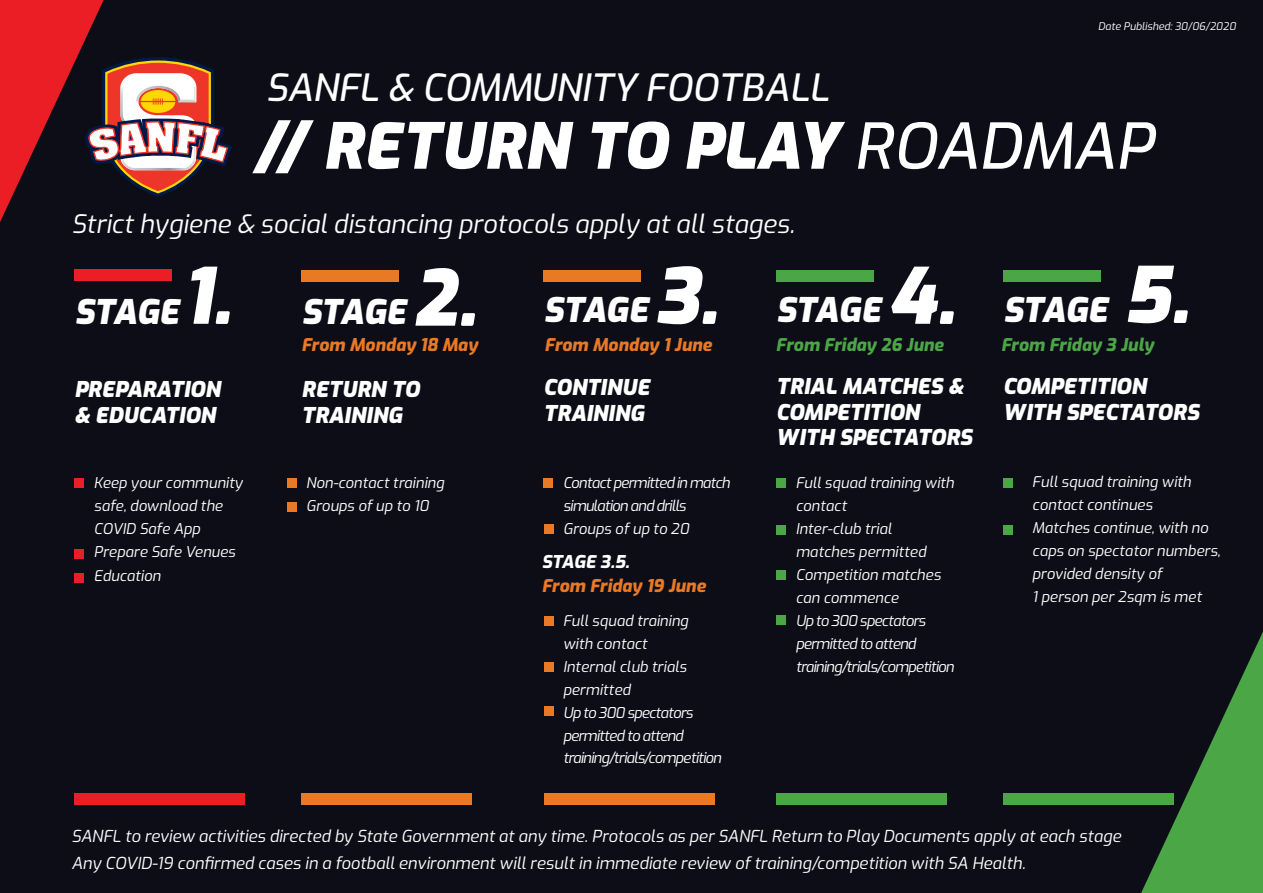
<style>
.page{position:relative;width:1263px;height:893px;background:#0d0d18}
.page>*{position:absolute;margin:0;border:0;box-sizing:border-box;transform-origin:0 0}
.t1{font:italic 900 76.95px "Exo";color:#fff}
.t2{font:italic 900 63px "Exo";color:#fff}
.t3{font:italic 500 37.5px "Exo";color:#fff}
.t4{font:italic 900 33.75px "Exo";letter-spacing:-.005em;color:#fff}
.t5{font:italic 25.5px "Exo";color:#fff}
.t6{font:italic 900 21.6px/26px "Exo";color:#fff}
.t7{font:italic 800 17.55px/24px "Exo";color:#ea7924}
.t8{font:italic 800 17.55px "Exo";color:#4ba646}
.t9{font:italic 16.5px "Exo";color:#fff}
.t10{font:italic 14.85px/23px "Exo";color:#fff}
.t11{font:italic 14.85px/23px "Exo";letter-spacing:-.05em;color:#fff}
.t12{font:italic 10.5px "Exo";color:#fff}
.s1{font-weight:500}
.s2{color:#fff}
</style>
<div class="page">
<svg style="left:1141px;top:632px;width:122px;height:261px"></svg>
<div style="left:776px;top:270px;width:97px;height:11px;background:#4ba646"></div>
<div style="left:301px;top:270px;width:98px;height:11px;background:#ea7924"></div>
<div style="left:544px;top:270px;width:97px;height:11px;background:#ea7924"></div>
<div style="left:74px;top:270px;width:98px;height:11px;background:#ea1e24"></div>
<div style="left:74px;top:793px;width:170px;height:11px;background:#ea1e24"></div>
<div style="left:302px;top:793px;width:170px;height:11px;background:#ea7924"></div>
<svg style="left:0;top:0;width:232px;height:222px"></svg>
<div style="left:74px;top:573px;width:10px;height:9px;background:#ea1e24"></div>
<div style="left:74px;top:549px;width:10px;height:10px;background:#ea1e24"></div>
<div style="left:74px;top:478px;width:10px;height:10px;background:#ea1e24"></div>
<div style="left:287px;top:502px;width:9px;height:9px;background:#ea7926"></div>
<div style="left:287px;top:478px;width:9px;height:10px;background:#ea7926"></div>
<div style="left:544px;top:616px;width:9px;height:9px;background:#ea7926"></div>
<div style="left:544px;top:524px;width:10px;height:9px;background:#ea7926"></div>
<div style="left:544px;top:478px;width:9px;height:10px;background:#ea7926"></div>
<div style="left:776px;top:570px;width:10px;height:10px;background:#4ba646"></div>
<div style="left:776px;top:525px;width:10px;height:9px;background:#4ba646"></div>
<div style="left:776px;top:478px;width:10px;height:10px;background:#4ba646"></div>
<div style="left:776px;top:793px;width:170px;height:11px;background:#4ba646"></div>
<div style="left:1003px;top:270px;width:97px;height:11px;background:#4ba646"></div>
<div style="left:1003px;top:525px;width:10px;height:9px;background:#4ba646"></div>
<div style="left:1003px;top:478px;width:9px;height:10px;background:#4ba646"></div>
<div style="left:1003px;top:793px;width:170px;height:11px;background:#4ba646"></div>
<div style="left:545px;top:793px;width:170px;height:11px;background:#ea7924"></div>
<div style="left:544px;top:662px;width:9px;height:10px;background:#ea7926"></div>
<div style="left:776px;top:615px;width:10px;height:10px;background:#4ba646"></div>
<div style="left:544px;top:706px;width:9px;height:9px;background:#ea7926"></div>
<p class="t3" style="left:266px;top:59px;width:564px">SANFL &amp; COMMUNITY FOOTBALL</p>
<p class="t12" style="left:1098px;top:19px;width:139px">Date Published: 30/06/2020</p>
<p class="t2" style="left:252px;top:97px;width:902px">// RETURN TO PLAY <span class="s1">ROADMAP</span></p>
<p class="t5" style="left:71px;top:205px;width:725px">Strict hygiene &amp; social distancing protocols apply at all stages.</p>
<p class="t4" style="left:74px;top:286px;width:106px">STAGE</p>
<p class="t1" style="left:183px;top:237px;width:50px">1.</p>
<p class="t1" style="left:412px;top:238px;width:66px">2.</p>
<p class="t4" style="left:301px;top:286px;width:106px">STAGE</p>
<p class="t1" style="left:654px;top:237px;width:66px">3.</p>
<p class="t4" style="left:544px;top:284px;width:106px">STAGE</p>
<p class="t4" style="left:776px;top:284px;width:106px">STAGE</p>
<p class="t1" style="left:887px;top:237px;width:70px">4.</p>
<p class="t6" style="left:74px;top:375px;width:148px">PREPARATION &amp; EDUCATION</p>
<p class="t10" style="left:94px;top:470px;width:150px">Keep your community safe, download the<br>COVID Safe App</p>
<p class="t10" style="left:94px;top:539px;width:143px">Prepare Safe Venues</p>
<p class="t10" style="left:94px;top:564px;width:68px">Education</p>
<p class="t7" style="left:301px;top:332px;width:178px">From Monday 18 May</p>
<p class="t7" style="left:544px;top:332px;width:169px">From Monday 1 June</p>
<p class="t8" style="left:776px;top:331px;width:169px">From Friday 26 June</p>
<p class="t6" style="left:301px;top:375px;width:120px">RETURN TO<br>TRAINING</p>
<p class="t6" style="left:544px;top:373px;width:108px">CONTINUE<br>TRAINING</p>
<p class="t6" style="left:776px;top:371px;width:197px">TRIAL MATCHES &amp;<br>COMPETITION<br>WITH SPECTATORS</p>
<p class="t10" style="left:306px;top:470px;width:140px">Non-contact training</p>
<p class="t10" style="left:306px;top:493px;width:124px">Groups of up to 10</p>
<p class="t11" style="left:563px;top:470px;width:169px">Contact permitted in match simulation and drills</p>
<p class="t10" style="left:563px;top:516px;width:128px">Groups of up to 20</p>
<p class="t7" style="left:542px;top:548px;width:165px"><span class="s2">STAGE 3.5.<br></span>From Friday 19 June</p>
<p class="t10" style="left:563px;top:608px;width:127px">Full squad training with contact</p>
<p class="t10" style="left:563px;top:654px;width:125px">Internal club trials permitted</p>
<p class="t11" style="left:563px;top:700px;width:160px">Up to 300 spectators permitted to attend training/trials/competition</p>
<p class="t10" style="left:796px;top:470px;width:160px">Full squad training with contact</p>
<p class="t10" style="left:796px;top:516px;width:147px">Inter-club trial matches permitted<br>Competition matches can commence</p>
<p class="t11" style="left:796px;top:608px;width:160px">Up to 300 spectators permitted to attend training/trials/competition</p>
<p class="t4" style="left:1003px;top:284px;width:106px">STAGE</p>
<p class="t1" style="left:1124px;top:236px;width:67px">5.</p>
<p class="t8" style="left:1001px;top:331px;width:154px">From Friday 3 July</p>
<p class="t6" style="left:1003px;top:371px;width:197px">COMPETITION<br>WITH SPECTATORS</p>
<p class="t10" style="left:1032px;top:470px;width:190px">Full squad training with contact continues<br>Matches continue, with no caps on spectator numbers, provided density of<br>1 person per 2sqm is met</p>
<p class="t9" style="left:71px;top:823px;width:1051px">SANFL to review activities directed by State Government at any time. Protocols as per SANFL Return to Play Documents apply at each stage</p>
<p class="t9" style="left:71px;top:850px;width:955px">Any COVID-19 confirmed cases in a football environment will result in immediate review of training/competition with SA Health.</p>
</div>
